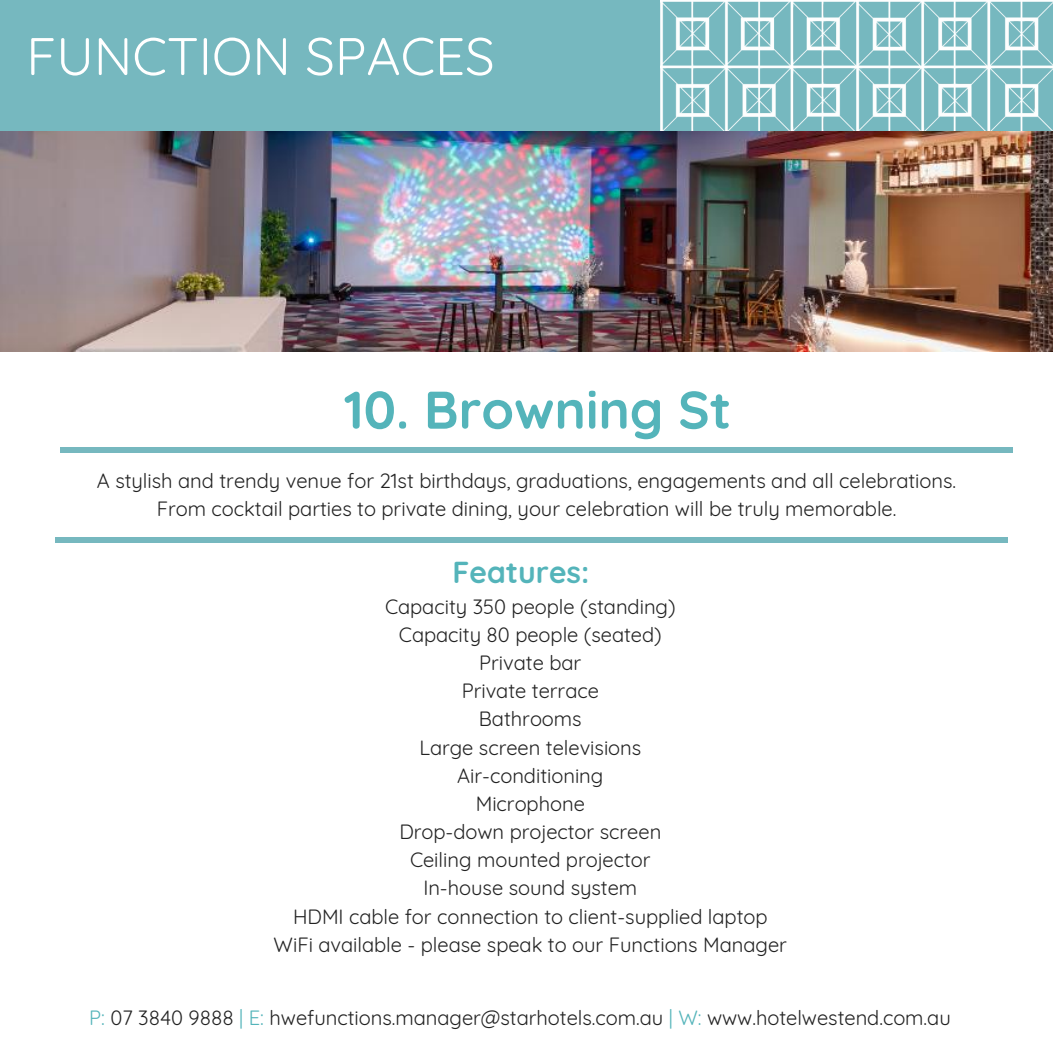
<style>
.page{position:relative;width:1053px;height:1053px;background:#fff}
.page>*{position:absolute;margin:0;border:0;box-sizing:border-box;transform-origin:0 0}
.t1{font:52.75px "Quicksand";color:#fff}
.t2{font:700 52.75px "Quicksand";color:#54b4ba}
.t3{font:700 30.25px "Quicksand";color:#54b4ba}
.t4{font:20.25px/28.2px "Quicksand";color:#222;text-align:center}
.s1{color:#54b4ba}
</style>
<div class="page">
<div style="left:0;top:0;width:1052px;height:131px;background:#76b8bf"></div>
<div style="left:60px;top:447px;width:953px;height:5px;background:#76b8bf"></div>
<div style="left:55px;top:537px;width:952px;height:5px;background:#76b8bf"></div>
<img style="left:660px;top:0;width:392px;height:131px">
<img style="left:0;top:131px;width:1052px;height:220px">
<h1 class="t1" style="left:26px;top:22px;width:470px">FUNCTION SPACES</h1>
<h1 class="t2" style="left:344px;top:376px;width:388px">10. Browning St</h1>
<p class="t4" style="left:97px;top:466px;width:860px">A stylish and trendy venue for 21st birthdays, graduations, engagements and all celebrations.<br>From cocktail parties to private dining, your celebration will be truly memorable.</p>
<h2 class="t3" style="left:452px;top:552px;width:138px">Features:</h2>
<p class="t4" style="left:273px;top:592px;width:515px">Capacity 350 people (standing)<br>Capacity 80 people (seated)<br>Private bar<br>Private terrace<br>Bathrooms<br>Large screen televisions<br>Air-conditioning<br>Microphone<br>Drop-down projector screen<br>Ceiling mounted projector<br>In-house sound system<br>HDMI cable for connection to client-supplied laptop<br>WiFi available - please speak to our Functions Manager</p>
<p class="t4" style="left:89px;top:1003px;width:863px"><span class="s1">P:</span> 07 3840 9888 <span class="s1">| E:</span> hwefunctions.manager@starhotels.com.au <span class="s1">| W:</span> www.hotelwestend.com.au</p>
</div>
